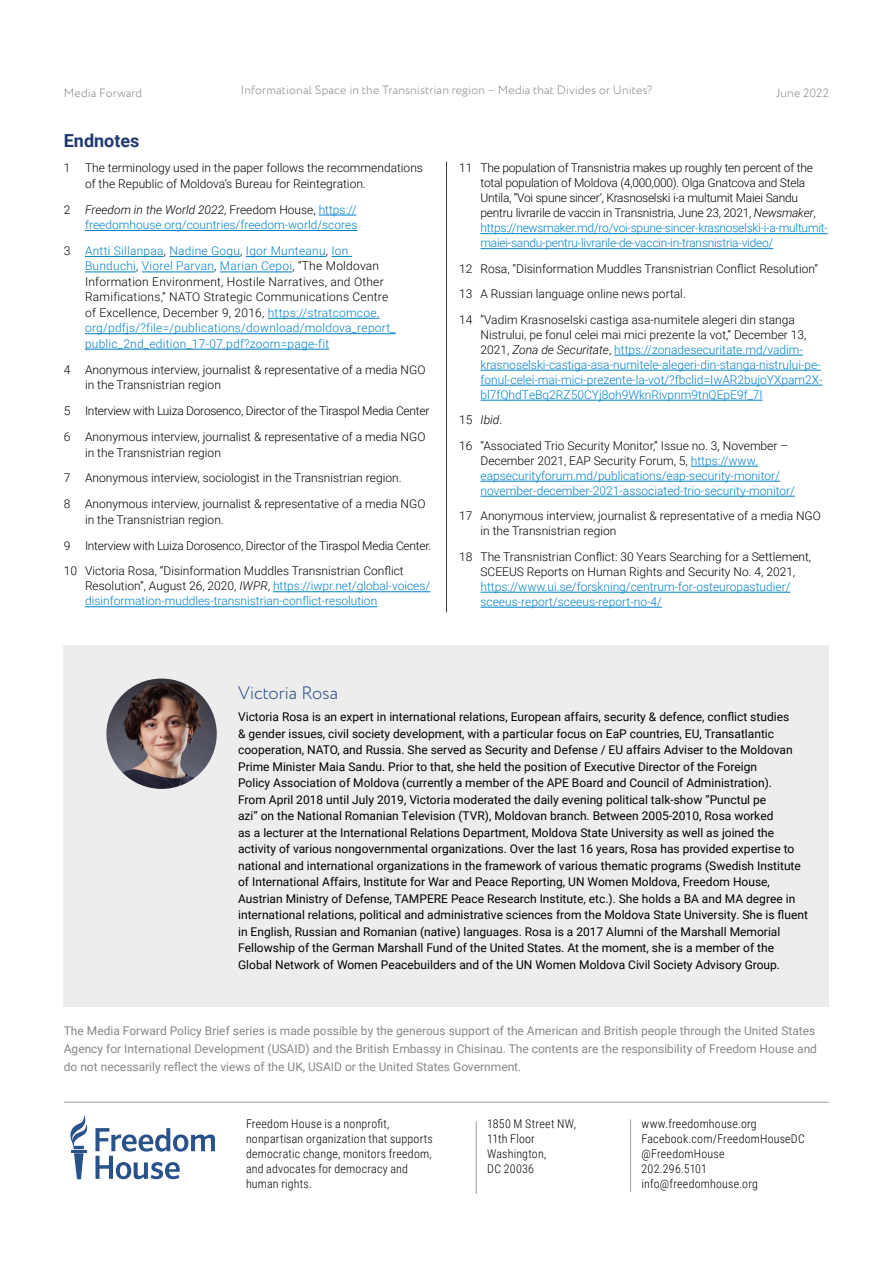
<style>
.page{position:relative;width:893px;height:1263px;background:#fff}
.page>*{position:absolute;margin:0;border:0;box-sizing:border-box;transform-origin:0 0}
.t1{font:300 18px "Circe";letter-spacing:-.015em;color:#29518a}
.t2{font:700 18px "Roboto";color:#213972}
.t3{font:12px/16.5px "Roboto";color:#000}
.t4{font:300 12px/25.5px "Roboto";color:#000}
.t5{font:300 12px/15px "Roboto";color:#0081c9}
.t6{font:300 12px/15px "Roboto";letter-spacing:-.02em;color:#000}
.t7{font:300 12px/15.5px "Roboto";letter-spacing:.02em;color:#0081c9}
.t8{font:12px/18px "Roboto";color:#878787}
.t9{font:300 12px/15px "Roboto Condensed";letter-spacing:.015em;color:#000}
.t10{font:300 12px "Circe";letter-spacing:.01em;color:#878787}
.s1{color:#000}
.s2{font-style:italic;color:#000}
.s3{font-style:italic}
.s4{color:#0081c9}
</style>
<div class="page">
<hr style="left:319px;top:215px;width:37px;height:1px;background:#0081c9">
<hr style="left:85px;top:230px;width:272px;height:1px;background:#0081c9">
<hr style="left:85px;top:256px;width:79px;height:1px;background:#0081c9">
<hr style="left:169px;top:256px;width:71px;height:1px;background:#0081c9">
<hr style="left:246px;top:256px;width:80px;height:1px;background:#0081c9">
<svg style="left:332px;top:256px;width:20px;height:1px"></svg>
<hr style="left:85px;top:272px;width:51px;height:1px;background:#0081c9">
<hr style="left:142px;top:272px;width:72px;height:1px;background:#0081c9">
<hr style="left:220px;top:272px;width:72px;height:1px;background:#0081c9">
<hr style="left:268px;top:318px;width:112px;height:1px;background:#0081c9">
<hr style="left:85px;top:333px;width:311px;height:1px;background:#0081c9">
<hr style="left:85px;top:349px;width:244px;height:1px;background:#0081c9">
<hr style="left:273px;top:591px;width:157px;height:1px;background:#0081c9">
<hr style="left:85px;top:606px;width:292px;height:1px;background:#0081c9">
<hr style="left:480px;top:233px;width:348px;height:1px;background:#0081c9">
<hr style="left:480px;top:248px;width:293px;height:1px;background:#0081c9">
<hr style="left:614px;top:355px;width:189px;height:1px;background:#0081c9">
<hr style="left:480px;top:370px;width:341px;height:1px;background:#0081c9">
<hr style="left:480px;top:385px;width:342px;height:1px;background:#0081c9">
<hr style="left:480px;top:400px;width:283px;height:1px;background:#0081c9">
<hr style="left:691px;top:466px;width:67px;height:1px;background:#0081c9">
<hr style="left:480px;top:481px;width:300px;height:1px;background:#0081c9">
<hr style="left:480px;top:496px;width:315px;height:1px;background:#0081c9">
<hr style="left:480px;top:592px;width:310px;height:1px;background:#0081c9">
<hr style="left:480px;top:607px;width:182px;height:1px;background:#0081c9">
<hr style="left:446px;top:162px;width:1px;height:450px;background:#3c3c3b">
<div style="left:64px;top:645px;width:765px;height:362px;background:#ededed"></div>
<img style="left:106px;top:679px;width:111px;height:110px;border-radius:55px">
<svg style="left:70px;top:1115px;width:18px;height:65px"></svg>
<svg style="left:95px;top:1128px;width:120px;height:51px"></svg>
<hr style="left:64px;top:1102px;width:765px;height:1px;background:#9d9d9c">
<hr style="left:630px;top:1119px;width:1px;height:73px;background:#9d9d9c">
<hr style="left:476px;top:1121px;width:1px;height:73px;background:#9d9d9c">
<p class="t10" style="left:64px;top:85px;width:80px">Media Forward</p>
<p class="t10" style="left:240px;top:82px;width:413px">Informational Space in the Transnistrian region – Media that Divides or Unites?</p>
<p class="t10" style="left:776px;top:85px;width:55px">June 2022</p>
<h1 class="t2" style="left:64px;top:128px;width:77px">Endnotes</h1>
<p class="t4" style="left:85px;top:160px;width:339px;line-height:15.5px;text-indent:-21px">1 The terminology used in the paper follows the recommendations of the Republic of Moldova’s Bureau for Reintegration.</p>
<p class="t5" style="left:64px;top:201px;width:295px;line-height:15.5px;text-align:right"><span class="s1">2</span> <span class="s2">Freedom in the World 2022</span><span class="s1">, Freedom House,</span> https:// freedomhouse.org/countries/freedom-world/scores</p>
<p class="t7" style="left:85px;top:243px;width:312px;text-indent:-21px"><span class="s1">3</span> Antti Sillanpaa<span class="s1">,</span> Nadine Gogu<span class="s1">,</span> Igor Munteanu<span class="s1">,</span> Ion Bunduchi<span class="s1">,</span> Viorel Parvan<span class="s1">,</span> Marian Cepoi<span class="s1">, “The Moldovan Information Environment, Hostile Narratives, and Other Ramifications,” NATO Strategic Communications Centre of Excellence, December 9, 2016,</span> https://stratcomcoe. org/pdfjs/?file=/publications/download/moldova_report_ public_2nd_edition_17-07.pdf?zoom=page-fit</p>
<p class="t4" style="left:85px;top:361px;width:342px;line-height:15.5px;text-indent:-21px">4 Anonymous interview, journalist &amp; representative of a media NGO in the Transnistrian region</p>
<p class="t6" style="left:64px;top:397px;width:367px;line-height:26px">5 Interview with Luiza Dorosenco, Director of the Tiraspol Media Center<br>6 Anonymous interview, journalist &amp; representative of a media NGO</p>
<p class="t4" style="left:64px;top:439px;width:363px;line-height:26px;text-indent:21px">in the Transnistrian region<br>7 Anonymous interview, sociologist in the Transnistrian region.<br>8 Anonymous interview, journalist &amp; representative of a media NGO</p>
<p class="t4" style="left:64px;top:506px;width:369px;text-indent:21px">in the Transnistrian region.<br>9 Interview with Luiza Dorosenco, Director of the Tiraspol Media Center.<br>10 Victoria Rosa, “Disinformation Muddles Transnistrian Conflict</p>
<p class="t5" style="left:85px;top:578px;width:347px"><span class="s1">Resolution”, August 26, 2020,</span> <span class="s2">IWPR</span><span class="s1">,</span> https://iwpr.net/global-voices/ disinformation-muddles-transnistrian-conflict-resolution</p>
<p class="t6" style="left:480px;top:160px;width:349px;text-indent:-21px">11 The population of Transnistria makes up roughly ten percent of the total population of Moldova (4,000,000). Olga Gnatcova and Stela Untila, “Voi spune sincer’, Krasnoselski i-a multumit Maiei Sandu pentru livrarile de vaccin in Transnistria, June 23, 2021, <span class="s3">Newsmaker</span>, <span class="s4">https://newsmaker.md/ro/voi-spune-sincer-krasnoselski-i-a-multumit&shy;maiei-sandu-pentru-livrarile-de-vaccin-in-transnistria-video/</span></p>
<p class="t4" style="left:459px;top:255px;width:360px">12 Rosa, “Disinformation Muddles Transnistrian Conflict Resolution”<br>13 A Russian language online news portal.<br>14 “Vadim Krasnoselski castiga asa-numitele alegeri din stanga</p>
<p class="t5" style="left:480px;top:326px;width:343px"><span class="s1">Nistrului, pe fonul celei mai mici prezente la vot,” December 13, 2021,</span> <span class="s2">Zona de Securitate</span><span class="s1">,</span> https://zonadesecuritate.md/vadim&shy;krasnoselski-castiga-asa-numitele-alegeri-din-stanga-nistrului-pe&shy;fonul-celei-mai-mici-prezente-la-vot/?fbclid=IwAR2bujoYXpam2X&shy;bl7fQhdTeBq2RZ50CYj8oh9WknRivpnm9tnQEpE9f_7I</p>
<p class="t4" style="left:459px;top:407px;width:330px">15 <span class="s3">Ibid</span>.<br>16 “Associated Trio Security Monitor,” Issue no. 3, November –</p>
<p class="t5" style="left:480px;top:452px;width:316px"><span class="s1">December 2021, EAP Security Forum, 5,</span> https://www. eapsecurityforum.md/publications/eap-security-monitor/ november-december-2021-associated-trio-security-monitor/</p>
<p class="t4" style="left:480px;top:508px;width:342px;line-height:15px;text-indent:-21px">17 Anonymous interview, journalist &amp; representative of a media NGO in the Transnistrian region</p>
<p class="t4" style="left:459px;top:548px;width:354px;line-height:15px;text-align:center">18 The Transnistrian Conflict: 30 Years Searching for a Settlement,<br>SCEEUS Reports on Human Rights and Security No. 4, 2021,</p>
<p class="t5" style="left:480px;top:578px;width:311px">https://www.ui.se/forskning/centrum-for-osteuropastudier/ sceeus-report/sceeus-report-no-4/</p>
<h1 class="t1" style="left:238px;top:681px;width:101px">Victoria Rosa</h1>
<p class="t3" style="left:238px;top:708px;width:571px">Victoria Rosa is an expert in international relations, European affairs, security &amp; defence, conflict studies<br>&amp; gender issues, civil society development, with a particular focus on EaP countries, EU, Transatlantic cooperation, NATO, and Russia. She served as Security and Defense / EU affairs Adviser to the Moldovan Prime Minister Maia Sandu. Prior to that, she held the position of Executive Director of the Foreign<br>Policy Association of Moldova (currently a member of the APE Board and Council of Administration).<br>From April 2018 until July 2019, Victoria moderated the daily evening political talk-show ”Punctul pe<br>azi” on the National Romanian Television (TVR), Moldovan branch. Between 2005-2010, Rosa worked<br>as a lecturer at the International Relations Department, Moldova State University as well as joined the activity of various nongovernmental organizations. Over the last 16 years, Rosa has provided expertise to national and international organizations in the framework of various thematic programs (Swedish Institute of International Affairs, Institute for War and Peace Reporting, UN Women Moldova, Freedom House, Austrian Ministry of Defense, TAMPERE Peace Research Institute, etc.). She holds a BA and MA degree in international relations, political and administrative sciences from the Moldova State University. She is fluent in English, Russian and Romanian (native) languages. Rosa is a 2017 Alumni of the Marshall Memorial Fellowship of the German Marshall Fund of the United States. At the moment, she is a member of the Global Network of Women Peacebuilders and of the UN Women Moldova Civil Society Advisory Group.</p>
<p class="t8" style="left:64px;top:1021px;width:755px">The Media Forward Policy Brief series is made possible by the generous support of the American and British people through the United States<br>Agency for International Development (USAID) and the British Embassy in Chisinau. The contents are the responsibility of Freedom House and do not necessarily reflect the views of the UK, USAID or the United States Government.</p>
<p class="t9" style="left:246px;top:1116px;width:188px">Freedom House is a nonprofit, nonpartisan organization that supports democratic change, monitors freedom, and advocates for democracy and human rights.</p>
<p class="t9" style="left:641px;top:1116px;width:165px">www.freedomhouse.org<br>Facebook.com/FreedomHouseDC @FreedomHouse<br>202.296.5101 info@freedomhouse.org</p>
<p class="t9" style="left:487px;top:1116px;width:90px">1850 M Street NW,<br>11th Floor<br>Washington,<br>DC 20036</p>
</div>
